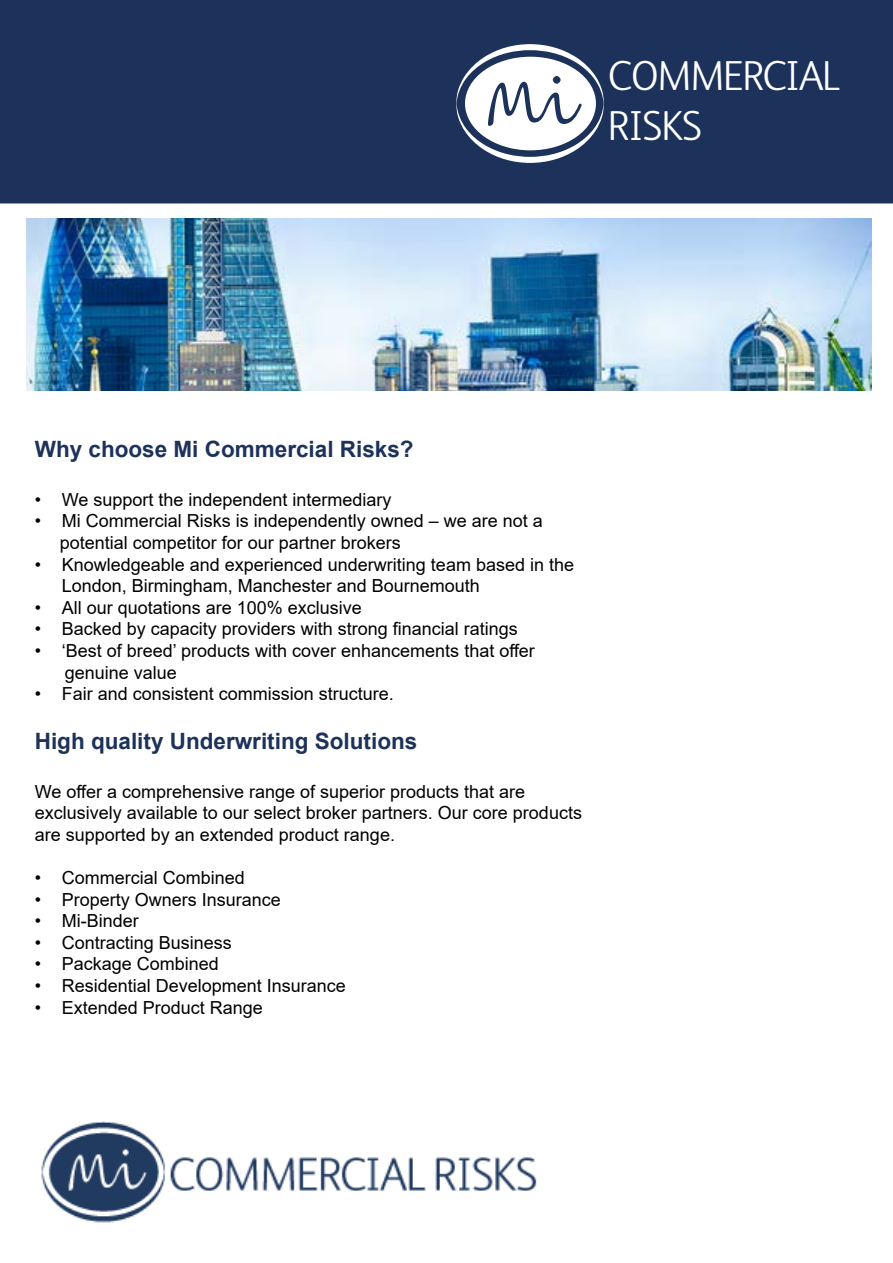
<style>
.page{position:relative;width:893px;height:1263px;background:#fff}
.page>*{position:absolute;margin:0;border:0;box-sizing:border-box;transform-origin:0 0}
.t1{font:300 42px/50.4px "FS Albert";letter-spacing:-.03em;color:#fff}
.t2{font:700 22.5px "Arial";color:#1c325a}
.t3{font:18px/21.6px "Arial";color:#000}
</style>
<div class="page">
<div style="left:0;top:0;width:893px;height:203px;background:#1c325a"></div>
<svg style="left:456px;top:44px;width:148px;height:119px"></svg>
<img style="left:26px;top:219px;width:845px;height:172px">
<img style="left:41px;top:1121px;width:496px;height:102px">
<h1 class="t1" style="left:608px;top:48px;width:234px">COMMERCIAL<br>RISKS</h1>
<p class="t2" style="left:35px;top:433px;width:380px">Why choose Mi Commercial Risks?</p>
<p class="t3" style="left:35px;top:489px;width:358px">• We support the independent intermediary</p>
<p class="t3" style="left:60px;top:510px;width:485px;text-indent:-25px">• Mi Commercial Risks is independently owned – we are not a potential competitor for our partner brokers</p>
<p class="t3" style="left:62px;top:553px;width:514px;text-indent:-27px">• Knowledgeable and experienced underwriting team based in the<br>London, Birmingham, Manchester and Bournemouth</p>
<p class="t3" style="left:35px;top:597px;width:329px">• All our quotations are 100% exclusive</p>
<p class="t3" style="left:35px;top:618px;width:485px">• Backed by capacity providers with strong financial ratings</p>
<p class="t3" style="left:65px;top:640px;width:472px;text-indent:-30px">• ‘Best of breed’ products with cover enhancements that offer genuine value</p>
<p class="t3" style="left:35px;top:683px;width:361px">• Fair and consistent commission structure.</p>
<p class="t2" style="left:35px;top:725px;width:384px">High quality Underwriting Solutions</p>
<p class="t3" style="left:35px;top:780px;width:549px">We offer a comprehensive range of superior products that are exclusively available to our select broker partners. Our core products are supported by an extended product range.</p>
<p class="t3" style="left:35px;top:867px;width:212px">• Commercial Combined</p>
<p class="t3" style="left:35px;top:888px;width:248px">• Property Owners Insurance</p>
<p class="t3" style="left:35px;top:910px;width:106px">• Mi-Binder</p>
<p class="t3" style="left:35px;top:931px;width:199px">• Contracting Business</p>
<p class="t3" style="left:35px;top:953px;width:186px">• Package Combined</p>
<p class="t3" style="left:35px;top:975px;width:313px">• Residential Development Insurance</p>
<p class="t3" style="left:35px;top:996px;width:230px">• Extended Product Range</p>
</div>
